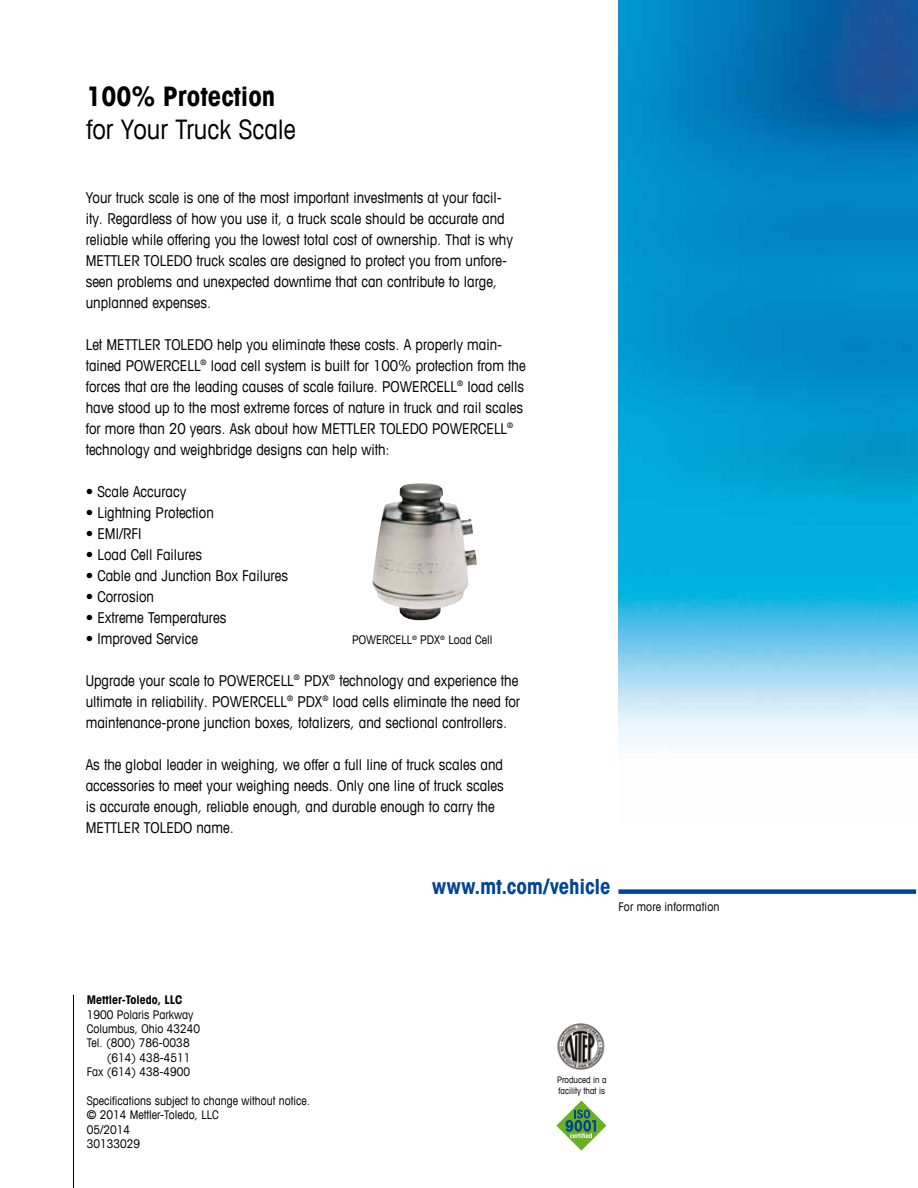
<style>
.page{position:relative;width:918px;height:1188px;background:#fff}
.page>*{position:absolute;margin:0;border:0;box-sizing:border-box;transform-origin:0 0}
.t1{font:condensed 27px "Avant Garde Com";color:#000}
.t2{font:700 condensed 27px "Avant Garde Com";color:#000}
.t3{font:700 condensed 21px "Avant Garde Com";letter-spacing:-.01em;color:#004595}
.t4{font:condensed 15px/21px "Avant Garde Com";color:#000}
.t5{font:condensed 12px/14.4px "Avant Garde Com";color:#000}
.t6{font:700 condensed 12px "Avant Garde Com";color:#000}
.t7{font:condensed 9px/10.8px "Avant Garde Com";color:#000}
</style>
<div class="page">
<div style="left:618px;top:889px;width:298px;height:5px;background:#004595"></div>
<hr style="left:73px;top:995px;width:1px;height:193px;background:#000">
<img style="left:619px;top:0;width:299px;height:743px">
<svg style="left:556px;top:1101px;width:50px;height:50px"></svg>
<img style="left:557px;top:1023px;width:48px;height:47px">
<img style="left:372px;top:483px;width:105px;height:137px">
<h1 class="t2" style="left:86px;top:79px;width:191px">100% Protection</h1>
<h1 class="t1" style="left:86px;top:112px;width:211px">for Your Truck Scale</h1>
<p class="t4" style="left:86px;top:187px;width:429px">Your truck scale is one of the most important investments at your facil&shy;ity. Regardless of how you use it, a truck scale should be accurate and reliable while offering you the lowest total cost of ownership. That is why METTLER TOLEDO truck scales are designed to protect you from unfore&shy;seen problems and unexpected downtime that can contribute to large, unplanned expenses.</p>
<p class="t4" style="left:86px;top:334px;width:442px">Let METTLER TOLEDO help you eliminate these costs. A properly main&shy;tained POWERCELL<sup>®</sup> load cell system is built for 100% protection from the forces that are the leading causes of scale failure. POWERCELL<sup>®</sup> load cells have stood up to the most extreme forces of nature in truck and rail scales for more than 20 years. Ask about how METTLER TOLEDO POWERCELL<sup>® </sup>technology and weighbridge designs can help with:</p>
<p class="t4" style="left:86px;top:481px;width:102px">• Scale Accuracy</p>
<p class="t4" style="left:86px;top:502px;width:130px">• Lightning Protection</p>
<p class="t4" style="left:86px;top:523px;width:57px">• EMI/RFI</p>
<p class="t4" style="left:86px;top:544px;width:118px">• Load Cell Failures</p>
<p class="t4" style="left:86px;top:565px;width:204px">• Cable and Junction Box Failures</p>
<p class="t4" style="left:86px;top:586px;width:70px">• Corrosion</p>
<p class="t4" style="left:86px;top:607px;width:142px">• Extreme Temperatures</p>
<p class="t4" style="left:86px;top:628px;width:114px">• Improved Service</p>
<p class="t4" style="left:86px;top:670px;width:436px;text-align:justify">Upgrade your scale to POWERCELL<sup>®</sup> PDX<sup>®</sup> technology and experience the ultimate in reliability. POWERCELL<sup>®</sup> PDX<sup>®</sup> load cells eliminate the need for maintenance-prone junction boxes, totalizers, and sectional controllers.</p>
<p class="t4" style="left:86px;top:754px;width:420px">As the global leader in weighing, we offer a full line of truck scales and accessories to meet your weighing needs. Only one line of truck scales is accurate enough, reliable enough, and durable enough to carry the METTLER TOLEDO name.</p>
<p class="t5" style="left:352px;top:633px;width:142px">POWERCELL<sup>®</sup> PDX<sup>®</sup> Load Cell</p>
<h2 class="t3" style="left:432px;top:873px;width:180px">www.mt.com/vehicle</h2>
<p class="t5" style="left:618px;top:899px;width:103px">For more information</p>
<p class="t6" style="left:87px;top:992px;width:97px">Mettler-Toledo, LLC</p>
<p class="t5" style="left:87px;top:1007px;width:108px">1900 Polaris Parkway</p>
<p class="t5" style="left:87px;top:1021px;width:115px">Columbus, Ohio 43240</p>
<p class="t5" style="left:87px;top:1036px;width:104px">Tel. (800) 786-0038</p>
<p class="t5" style="left:107px;top:1050px;width:85px">(614) 438-4511</p>
<p class="t5" style="left:87px;top:1064px;width:105px">Fax (614) 438-4900</p>
<p class="t5" style="left:87px;top:1093px;width:225px">Specifications subject to change without notice. © 2014 Mettler-Toledo, LLC<br>05/2014<br>30133029</p>
<p class="t7" style="left:557px;top:1075px;width:51px">Produced in a facility that is</p>
</div>
